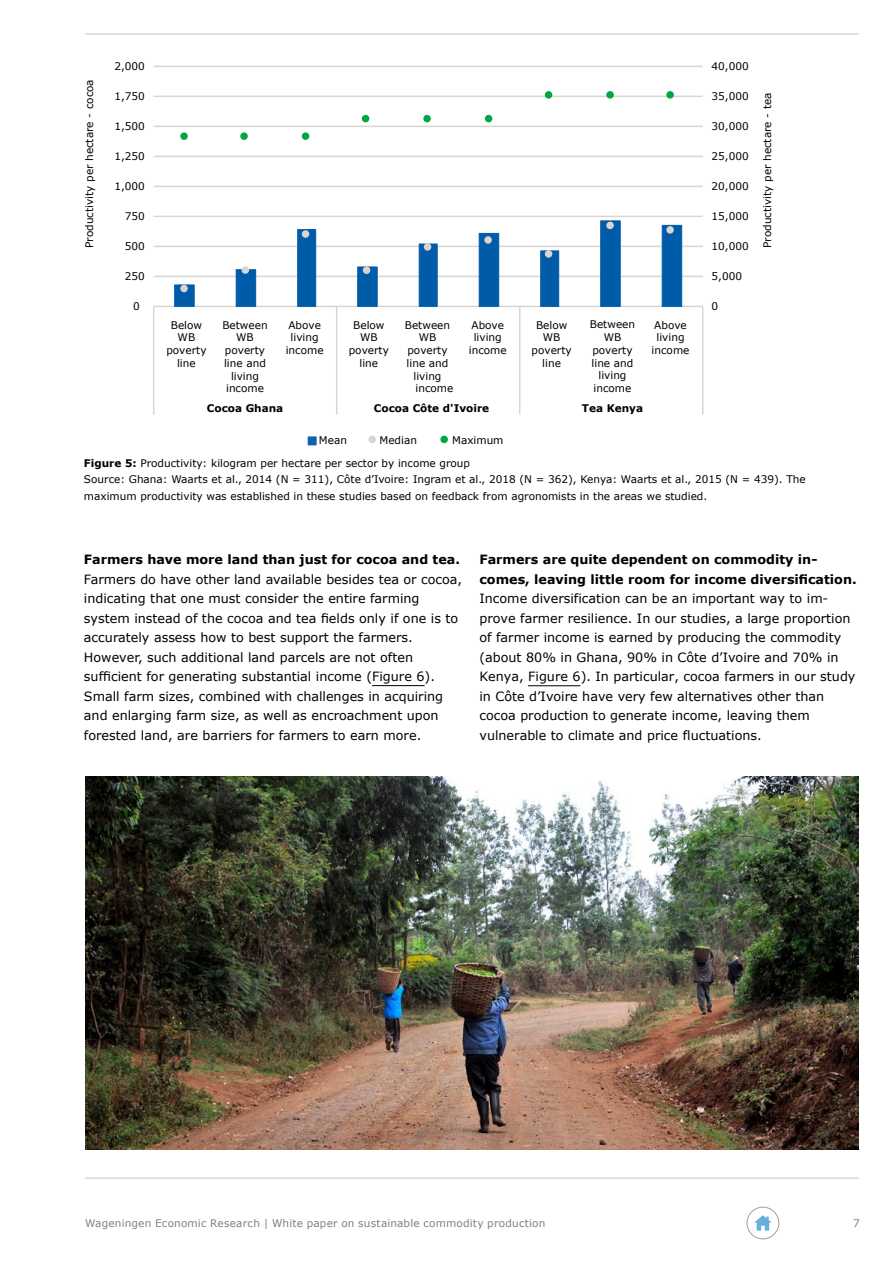
<style>
.page{position:relative;width:893px;height:1263px;background:#fff}
.page>*{position:absolute;margin:0;border:0;box-sizing:border-box;transform-origin:0 0}
.t1{font:12.75px/19.5px "Verdana";color:#000}
.t2{font:700 12.75px/19.5px "Verdana";color:#000}
.t3{font:10.5px/12.8px "Verdana";color:#000;text-align:center}
.t4{font:10.5px "Verdana";letter-spacing:.02em;color:#867d77}
.t5{font:700 10.5px/19.8px "Verdana";color:#000;text-align:center}
.t6{font:700 10.5px "Verdana";color:#000}
.s1{font-weight:400}
.s2{font-style:inherit}
.s3{font-weight:700}
</style>
<div class="page">
<hr style="left:85px;top:1177px;width:774px;height:2px;background:#dad5d0">
<hr style="left:85px;top:33px;width:774px;height:2px;background:#dad5d0">
<hr style="left:154px;top:276px;width:549px;height:1px;background:#dad5d0">
<hr style="left:154px;top:246px;width:549px;height:1px;background:#dad5d0">
<hr style="left:154px;top:216px;width:549px;height:1px;background:#dad5d0">
<hr style="left:154px;top:186px;width:549px;height:1px;background:#dad5d0">
<hr style="left:154px;top:156px;width:549px;height:1px;background:#dad5d0">
<hr style="left:154px;top:126px;width:549px;height:1px;background:#dad5d0">
<hr style="left:154px;top:96px;width:549px;height:1px;background:#dad5d0">
<hr style="left:154px;top:66px;width:549px;height:1px;background:#dad5d0">
<hr style="left:154px;top:306px;width:549px;height:1px;background:#dad5d0">
<hr style="left:153px;top:306px;width:1px;height:108px;background:#dad5d0">
<hr style="left:336px;top:306px;width:1px;height:108px;background:#dad5d0">
<hr style="left:519px;top:306px;width:1px;height:108px;background:#dad5d0">
<hr style="left:702px;top:306px;width:1px;height:108px;background:#dad5d0">
<div style="left:308px;top:437px;width:8px;height:8px;background:#0e64ac"></div>
<div style="left:308px;top:436px;width:9px;height:9px;border:2px solid #005ca8"></div>
<div style="left:440px;top:436px;width:8px;height:7px;border:2px solid #00a841;border-radius:50%"></div>
<div style="left:368px;top:436px;width:8px;height:7px;border:2px solid #dad5d0;border-radius:50%"></div>
<div style="left:180px;top:132px;width:8px;height:8px;border:2px solid #00a841;border-radius:50%"></div>
<div style="left:240px;top:132px;width:8px;height:8px;border:2px solid #00a841;border-radius:50%"></div>
<div style="left:302px;top:132px;width:7px;height:8px;border:2px solid #00a841;border-radius:50%"></div>
<div style="left:362px;top:115px;width:7px;height:7px;border:2px solid #00a841;border-radius:50%"></div>
<div style="left:423px;top:115px;width:8px;height:7px;border:2px solid #00a841;border-radius:50%"></div>
<div style="left:485px;top:115px;width:7px;height:7px;border:2px solid #00a841;border-radius:50%"></div>
<div style="left:545px;top:91px;width:7px;height:8px;border:2px solid #00a841;border-radius:50%"></div>
<div style="left:606px;top:91px;width:8px;height:8px;border:2px solid #00a841;border-radius:50%"></div>
<div style="left:666px;top:91px;width:8px;height:8px;border:2px solid #00a841;border-radius:50%"></div>
<svg style="left:174px;top:221px;width:508px;height:86px"></svg>
<div style="left:666px;top:226px;width:8px;height:8px;border:2px solid #dad5d0;border-radius:50%"></div>
<hr style="left:372px;top:685px;width:53px;height:1px;background:#000">
<hr style="left:528px;top:685px;width:52px;height:1px;background:#000">
<img style="left:85px;top:776px;width:774px;height:373px">
<svg style="left:754px;top:1215px;width:18px;height:16px"></svg>
<div style="left:747px;top:1207px;width:32px;height:32px;border:1px solid #aa9e96;border-radius:50%"></div>
<p class="t3" style="left:83px;top:248px;width:170px;rotate:-90deg">Productivity per hectare - cocoa</p>
<p class="t3" style="left:114px;top:60px;width:32px">2,000</p>
<p class="t3" style="left:114px;top:90px;width:32px">1,750</p>
<p class="t3" style="left:114px;top:120px;width:32px">1,500</p>
<p class="t3" style="left:114px;top:150px;width:32px">1,250</p>
<p class="t3" style="left:114px;top:180px;width:32px">1,000</p>
<p class="t3" style="left:125px;top:210px;width:22px">750</p>
<p class="t3" style="left:125px;top:240px;width:22px">500</p>
<p class="t3" style="left:125px;top:270px;width:22px">250</p>
<p class="t3" style="left:133px;top:300px;width:8px">0</p>
<p class="t3" style="left:531px;top:318px;width:42px">Below<br>WB poverty line</p>
<p class="t3" style="left:590px;top:318px;width:47px">Between<br>WB poverty line and living income</p>
<p class="t3" style="left:349px;top:318px;width:42px">Below<br>WB poverty line</p>
<p class="t3" style="left:405px;top:318px;width:47px">Between<br>WB poverty line and living</p>
<p class="t3" style="left:652px;top:318px;width:39px">Above living income</p>
<p class="t3" style="left:166px;top:319px;width:42px">Below<br>WB poverty line</p>
<p class="t3" style="left:222px;top:318px;width:47px">Between<br>WB poverty line and living income</p>
<p class="t3" style="left:286px;top:318px;width:39px">Above living income</p>
<p class="t3" style="left:469px;top:318px;width:39px">Above living income</p>
<p class="t5" style="left:374px;top:378px;width:117px"><span class="s1">income<br></span><span class="s2">Cocoa</span> Côte d'Ivoire</p>
<p class="t6" style="left:207px;top:401px;width:78px">Cocoa Ghana</p>
<p class="t6" style="left:582px;top:401px;width:63px">Tea Kenya</p>
<p class="t3" style="left:319px;top:434px;width:30px">Mean</p>
<p class="t3" style="left:379px;top:434px;width:39px">Median</p>
<p class="t3" style="left:452px;top:434px;width:53px">Maximum</p>
<p class="t3" style="left:712px;top:60px;width:39px">40,000</p>
<p class="t3" style="left:712px;top:90px;width:39px">35,000</p>
<p class="t3" style="left:712px;top:120px;width:39px">30,000</p>
<p class="t3" style="left:712px;top:150px;width:39px">25,000</p>
<p class="t3" style="left:712px;top:180px;width:39px">20,000</p>
<p class="t3" style="left:712px;top:210px;width:39px">15,000</p>
<p class="t3" style="left:712px;top:240px;width:39px">10,000</p>
<p class="t3" style="left:712px;top:270px;width:32px">5,000</p>
<p class="t3" style="left:712px;top:300px;width:8px">0</p>
<p class="t3" style="left:761px;top:248px;width:157px;rotate:-90deg">Productivity per hectare - tea</p>
<p class="t3" style="left:84px;top:455px;width:723px;line-height:16.5px;text-align:left"><span class="s3">Figure 5:</span> Productivity: kilogram per hectare per sector by income group<br>Source: Ghana: Waarts et al., 2014 (N = 311), Côte d’Ivoire: Ingram et al., 2018 (N = 362), Kenya: Waarts et al., 2015 (N = 439). The maximum productivity was established in these studies based on feedback from agronomists in the areas we studied.</p>
<p class="t2" style="left:84px;top:550px;width:377px">Farmers have more land than just for cocoa and tea.</p>
<p class="t1" style="left:84px;top:569px;width:380px">Farmers do have other land available besides tea or cocoa, indicating that one must consider the entire farming system instead of the cocoa and tea fields only if one is to accurately assess how to best support the farmers.<br>However, such additional land parcels are not often sufficient for generating substantial income (Figure 6).<br>Small farm sizes, combined with challenges in acquiring and enlarging farm size, as well as encroachment upon forested land, are barriers for farmers to earn more.</p>
<p class="t2" style="left:479px;top:550px;width:379px">Farmers are quite dependent on commodity in&shy;comes, leaving little room for income diversification.</p>
<p class="t1" style="left:479px;top:589px;width:378px">Income diversification can be an important way to im&shy;prove farmer resilience. In our studies, a large proportion of farmer income is earned by producing the commodity (about 80% in Ghana, 90% in Côte d’Ivoire and 70% in Kenya, Figure 6). In particular, cocoa farmers in our study in Côte d’Ivoire have very few alternatives other than cocoa production to generate income, leaving them vulnerable to climate and price fluctuations.</p>
<p class="t4" style="left:85px;top:1217px;width:462px">Wageningen Economic Research | White paper on sustainable commodity production</p>
<p class="t4" style="left:853px;top:1217px;width:8px">7</p>
</div>
